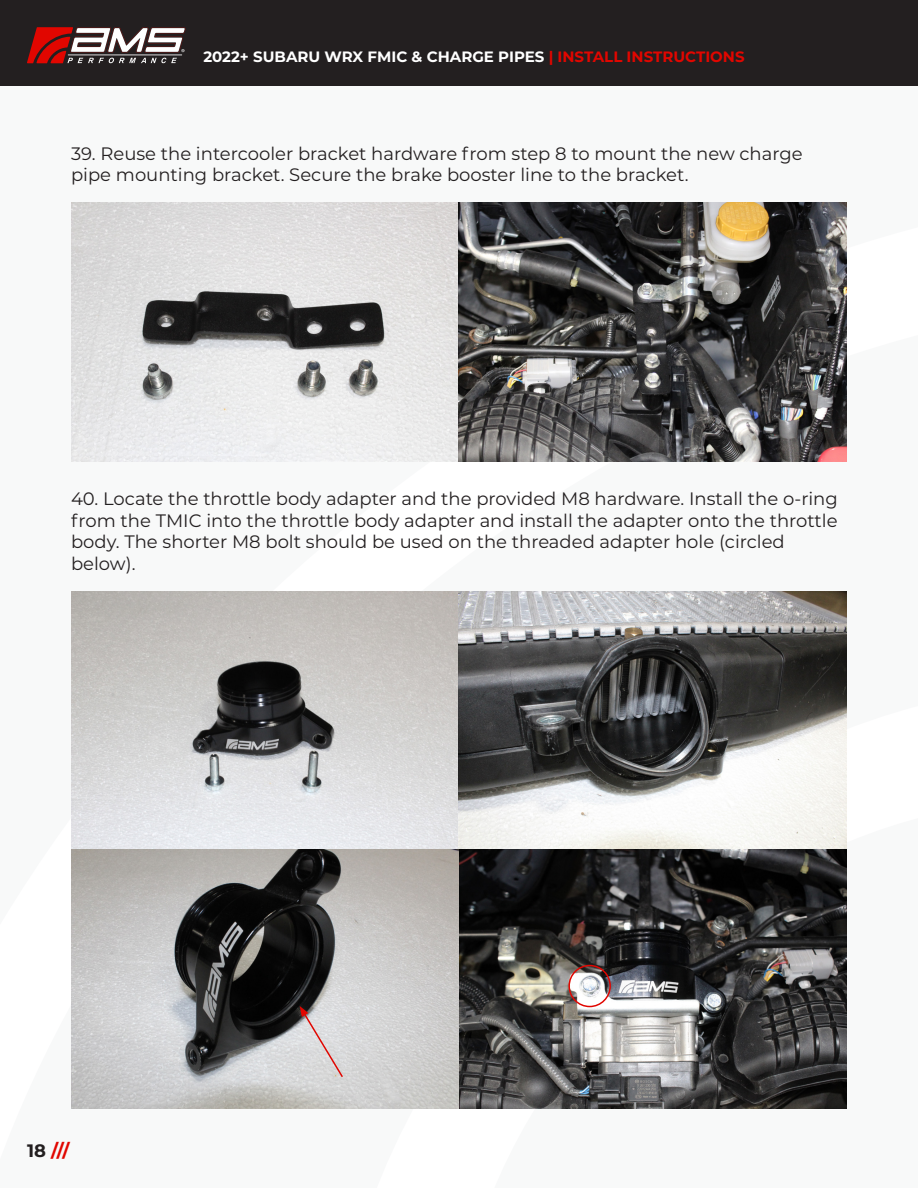
<style>
.page{position:relative;width:918px;height:1188px;background:#fff}
.page>*{position:absolute;margin:0;border:0;box-sizing:border-box;transform-origin:0 0}
.t1{font:18px/21.6px "Montserrat";color:#231f20}
.t2{font:700 18px "Montserrat";color:#e10600}
.t3{font:700 15px "Montserrat";color:#fff}
.s1{color:#e10600}
.s2{color:#231f20}
</style>
<div class="page">
<div style="left:0;top:0;width:918px;height:85px;background:#231f20"></div>
<svg style="left:27px;top:27px;width:159px;height:36px"></svg>
<img style="left:71px;top:203px;width:776px;height:258px">
<img style="left:71px;top:591px;width:776px;height:517px">
<div style="left:568px;top:965px;width:43px;height:42px;border:2px solid #e10600;border-radius:50%"></div>
<svg style="left:300px;top:1006px;width:44px;height:73px;background:#d6cdce"></svg>
<p class="t3" style="left:203px;top:46px;width:543px">2022+ SUBARU WRX FMIC &amp; CHARGE PIPES <span class="s1">| INSTALL INSTRUCTIONS</span></p>
<p class="t1" style="left:71px;top:142px;width:733px">39. Reuse the intercooler bracket hardware from step 8 to mount the new charge pipe mounting bracket. Secure the brake booster line to the bracket.</p>
<p class="t1" style="left:71px;top:487px;width:768px">40. Locate the throttle body adapter and the provided M8 hardware. Install the o-ring from the TMIC into the throttle body adapter and install the adapter onto the throttle body. The shorter M8 bolt should be used on the threaded adapter hole (circled below).</p>
<p class="t2" style="left:27px;top:1137px;width:44px"><span class="s2">18</span> ///</p>
</div>
